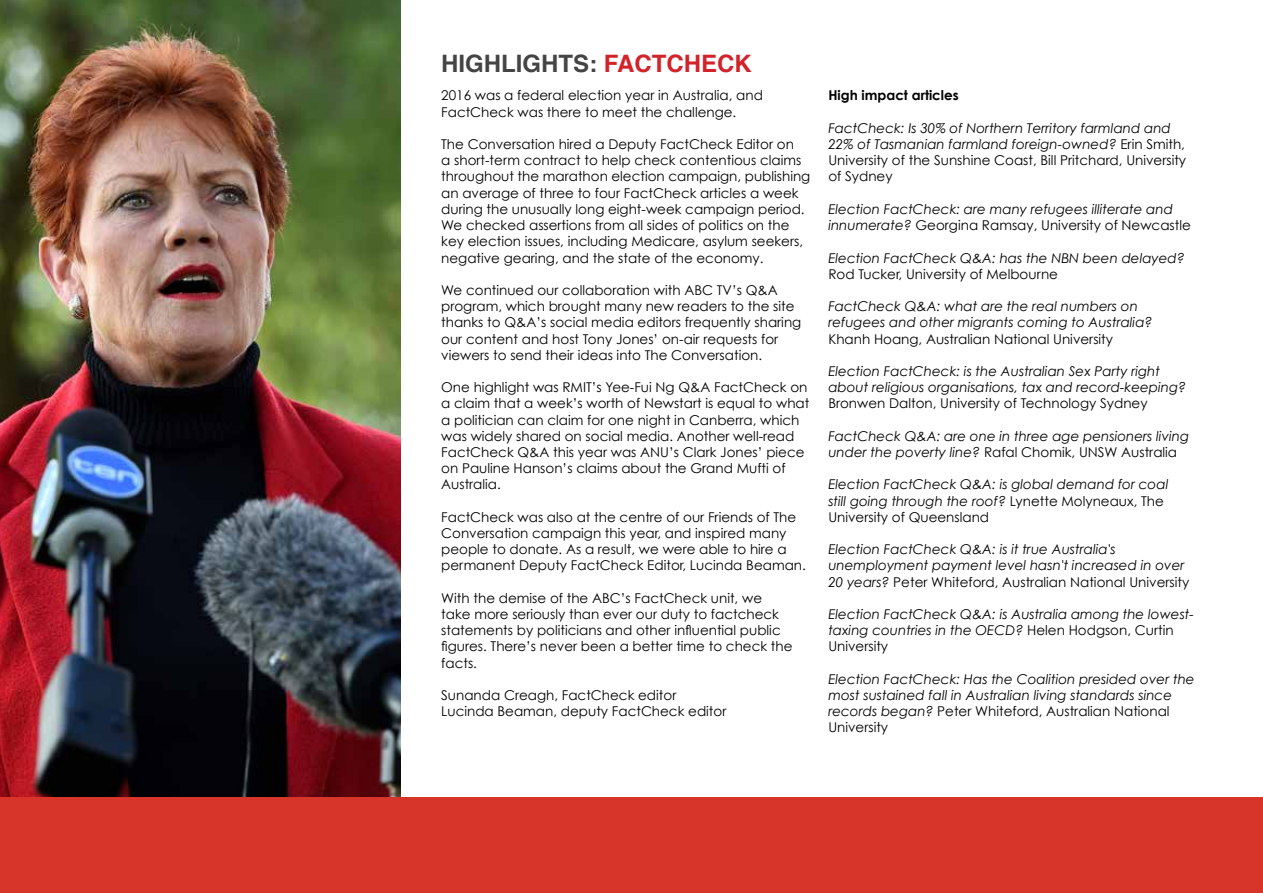
<style>
.page{position:relative;width:1263px;height:893px;background:#fff}
.page>*{position:absolute;margin:0;border:0;box-sizing:border-box;transform-origin:0 0}
.t1{font:700 24px "Helvetica";color:#444}
.t2{font:13.5px/16.2px "Century Gothic";color:#000}
.t3{font:italic 13.5px/16.2px "Century Gothic";color:#000}
.t4{font:700 13.5px "Century Gothic";color:#000}
.s1{color:#d2232a}
.s2{font-style:normal}
</style>
<div class="page">
<img style="left:0;top:0;width:401px;height:797px">
<div style="left:0;top:797px;width:1263px;height:96px;background:#d8352a"></div>
<h1 class="t1" style="left:441px;top:44px;width:312px">HIGHLIGHTS: <span class="s1">FACTCHECK</span></h1>
<p class="t2" style="left:441px;top:87px;width:323px">2016 was a federal election year in Australia, and<br>FactCheck was there to meet the challenge.</p>
<p class="t2" style="left:441px;top:136px;width:371px">The Conversation hired a Deputy FactCheck Editor on<br>a short-term contract to help check contentious claims throughout the marathon election campaign, publishing an average of three to four FactCheck articles a week during the unusually long eight-week campaign period.<br>We checked assertions from all sides of politics on the key election issues, including Medicare, asylum seekers, negative gearing, and the state of the economy.</p>
<p class="t2" style="left:441px;top:282px;width:362px">We continued our collaboration with ABC TV’s Q&amp;A program, which brought many new readers to the site thanks to Q&amp;A’s social media editors frequently sharing our content and host Tony Jones’ on-air requests for viewers to send their ideas into The Conversation.</p>
<p class="t2" style="left:441px;top:379px;width:370px">One highlight was RMIT’s Yee-Fui Ng Q&amp;A FactCheck on a claim that a week’s worth of Newstart is equal to what a politician can claim for one night in Canberra, which was widely shared on social media. Another well-read FactCheck Q&amp;A this year was ANU’s Clark Jones’ piece on Pauline Hanson’s claims about the Grand Mufti of Australia.</p>
<p class="t2" style="left:441px;top:509px;width:366px">FactCheck was also at the centre of our Friends of The Conversation campaign this year, and inspired many people to donate. As a result, we were able to hire a permanent Deputy FactCheck Editor, Lucinda Beaman.</p>
<p class="t2" style="left:441px;top:590px;width:353px">With the demise of the ABC’s FactCheck unit, we take more seriously than ever our duty to factcheck statements by politicians and other influential public figures. There’s never been a better time to check the facts.</p>
<p class="t2" style="left:441px;top:687px;width:287px">Sunanda Creagh, FactCheck editor<br>Lucinda Beaman, deputy FactCheck editor</p>
<p class="t4" style="left:828px;top:87px;width:132px">High impact articles</p>
<p class="t3" style="left:828px;top:120px;width:359px">FactCheck: Is 30% of Northern Territory farmland and 22% of Tasmanian farmland foreign-owned? <span class="s2">Erin Smith, University of the Sunshine Coast, Bill Pritchard, University of Sydney</span></p>
<p class="t3" style="left:828px;top:201px;width:364px">Election FactCheck: are many refugees illiterate and innumerate? <span class="s2">Georgina Ramsay, University of Newcastle</span></p>
<p class="t3" style="left:828px;top:249px;width:358px">Election FactCheck Q&amp;A: has the NBN been delayed?</p>
<p class="t2" style="left:828px;top:266px;width:231px">Rod Tucker, University of Melbourne</p>
<p class="t3" style="left:828px;top:298px;width:326px">FactCheck Q&amp;A: what are the real numbers on refugees and other migrants coming to Australia?</p>
<p class="t2" style="left:828px;top:330px;width:286px">Khanh Hoang, Australian National University</p>
<p class="t3" style="left:828px;top:363px;width:359px">Election FactCheck: is the Australian Sex Party right about religious organisations, tax and record-keeping?</p>
<p class="t2" style="left:828px;top:395px;width:321px">Bronwen Dalton, University of Technology Sydney</p>
<p class="t3" style="left:828px;top:428px;width:362px">FactCheck Q&amp;A: are one in three age pensioners living under the poverty line? <span class="s2">Rafal Chomik, UNSW Australia</span></p>
<p class="t3" style="left:828px;top:476px;width:341px">Election FactCheck Q&amp;A: is global demand for coal still going through the roof? <span class="s2">Lynette Molyneaux, The<br>University of Queensland</span></p>
<p class="t3" style="left:828px;top:541px;width:362px">Election FactCheck Q&amp;A: is it true Australia's unemployment payment level hasn't increased in over<br>20 years? <span class="s2">Peter Whiteford, Australian National University</span></p>
<p class="t3" style="left:828px;top:606px;width:367px">Election FactCheck Q&amp;A: is Australia among the lowest&shy;taxing countries in the OECD? <span class="s2">Helen Hodgson, Curtin<br>University</span></p>
<p class="t3" style="left:828px;top:671px;width:368px">Election FactCheck: Has the Coalition presided over the most sustained fall in Australian living standards since records began? <span class="s2">Peter Whiteford, Australian National University</span></p>
</div>
